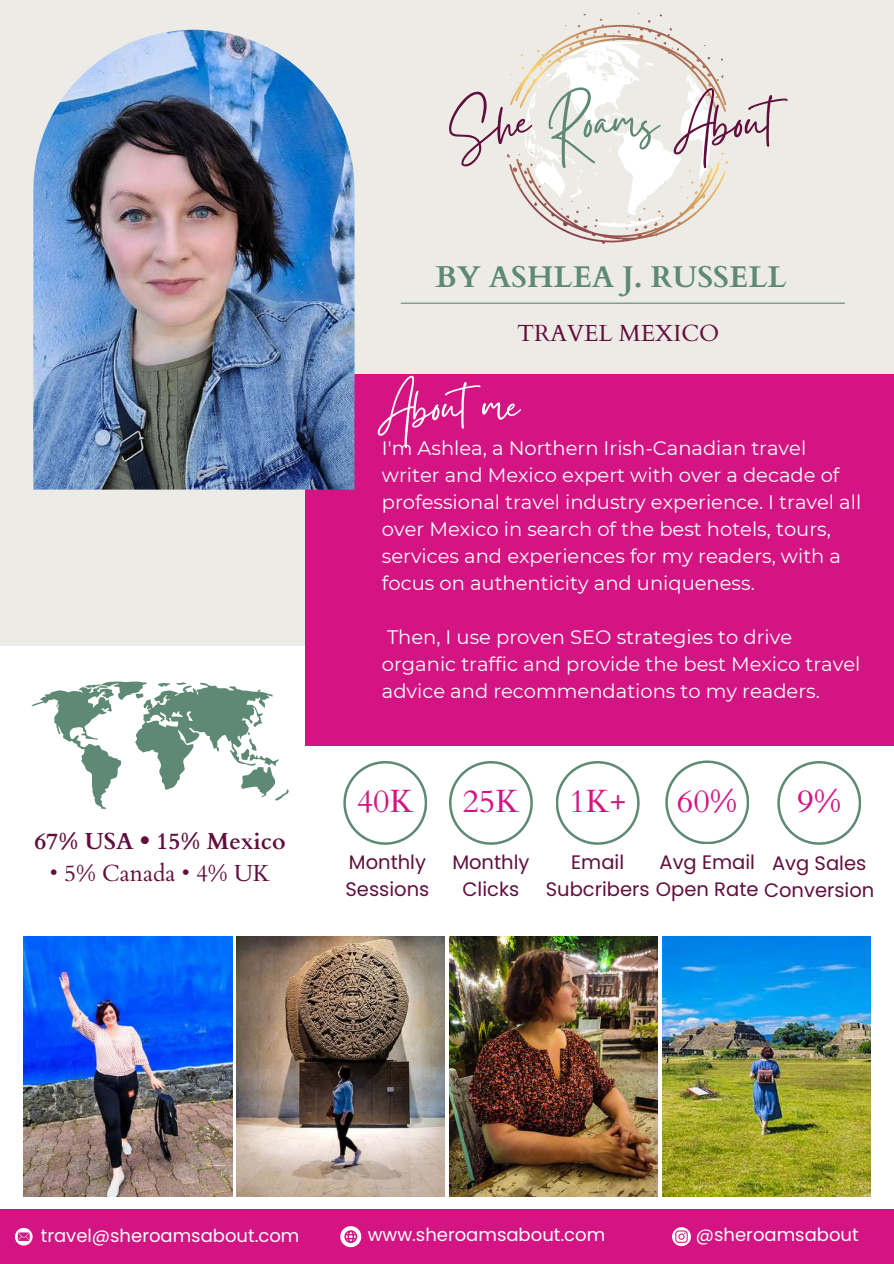
<style>
.page{position:relative;width:894px;height:1264px;background:#fff}
.page>*{position:absolute;margin:0;border:0;box-sizing:border-box;transform-origin:0 0}
.t1{font:61.2px "Gistesy";color:#620e3d}
.t2{font:55.2px "Gistesy";color:#fff}
.t3{font:32.25px "Cardo";color:#d31482}
.t4{font:700 30px "Cardo";color:#5e8a75}
.t5{font:23.25px "Cardo";color:#620e3d}
.t6{font:700 23.25px "Cardo";color:#620e3d}
.t7{font:19.5px/27px "Montserrat";color:#fff}
.t8{font:19.5px/27px "Poppins";color:#620e3d}
.t9{font:18px "Poppins";color:#fff}
.s1{color:#5e8a75}
</style>
<div class="page">
<div style="left:0;top:0;width:893px;height:1263px;background:#edebe6"></div>
<div style="left:0;top:646px;width:893px;height:563px;background:#fff"></div>
<div style="left:305px;top:374px;width:588px;height:371px;background:#d31482"></div>
<img style="left:33px;top:30px;width:321px;height:459px">
<div style="left:0;top:1209px;width:893px;height:54px;background:#d31482"></div>
<hr style="left:401px;top:302px;width:443px;height:2px;background:#5e8a75">
<svg style="left:31px;top:681px;width:257px;height:127px"></svg>
<svg style="left:507px;top:13px;width:221px;height:231px"></svg>
<img style="left:24px;top:936px;width:208px;height:260px">
<img style="left:236px;top:936px;width:208px;height:260px">
<img style="left:449px;top:936px;width:208px;height:260px">
<img style="left:662px;top:936px;width:208px;height:260px">
<svg style="left:672px;top:1227px;width:18px;height:19px"></svg>
<svg style="left:15px;top:1227px;width:18px;height:18px"></svg>
<svg style="left:340px;top:1226px;width:21px;height:21px"></svg>
<svg style="left:343px;top:761px;width:84px;height:83px"></svg>
<svg style="left:556px;top:761px;width:83px;height:83px"></svg>
<svg style="left:665px;top:760px;width:84px;height:84px"></svg>
<svg style="left:449px;top:761px;width:83px;height:83px"></svg>
<svg style="left:777px;top:761px;width:83px;height:83px"></svg>
<h1 class="t1" style="left:449px;top:79px;width:357px">She <span class="s1">Roams</span> About</h1>
<h3 class="t4" style="left:435px;top:252px;width:353px">BY ASHLEA J. RUSSELL</h3>
<p class="t5" style="left:517px;top:315px;width:204px">TRAVEL MEXICO</p>
<h2 class="t2" style="left:378px;top:368px;width:142px">Aboutme</h2>
<p class="t7" style="left:382px;top:434px;width:480px">I'm Ashlea, a Northern Irish-Canadian travel writer and Mexico expert with over a decade of professional travel industry experience. I travel all over Mexico in search of the best hotels, tours, services and experiences for my readers, with a focus on authenticity and uniqueness.</p>
<p class="t7" style="left:382px;top:623px;width:480px">Then, I use proven SEO strategies to drive organic traffic and provide the best Mexico travel advice and recommendations to my readers.</p>
<p class="t6" style="left:34px;top:822px;width:253px">67% USA • 15% Mexico</p>
<p class="t5" style="left:50px;top:854px;width:222px">• 5% Canada • 4% UK</p>
<h3 class="t3" style="left:357px;top:775px;width:58px">40K</h3>
<p class="t8" style="left:345px;top:849px;width:85px">Monthly<br>Sessions</p>
<h3 class="t3" style="left:462px;top:775px;width:58px">25K</h3>
<p class="t8" style="left:452px;top:849px;width:79px;text-align:center">Monthly<br>Clicks</p>
<h3 class="t3" style="left:569px;top:775px;width:58px">1K+</h3>
<h3 class="t3" style="left:676px;top:775px;width:62px">60%</h3>
<h3 class="t3" style="left:797px;top:775px;width:45px">9%</h3>
<p class="t8" style="left:545px;top:849px;width:330px;text-indent:25px">Email<br>Subcribers Open Rate Conversion</p>
<p class="t8" style="left:659px;top:849px;width:97px">Avg Email</p>
<p class="t8" style="left:772px;top:849px;width:96px">Avg Sales</p>
<p class="t9" style="left:41px;top:1225px;width:260px">travel@sheroamsabout.com</p>
<p class="t9" style="left:368px;top:1224px;width:239px">www.sheroamsabout.com</p>
<p class="t9" style="left:695px;top:1224px;width:164px">@sheroamsabout</p>
</div>
